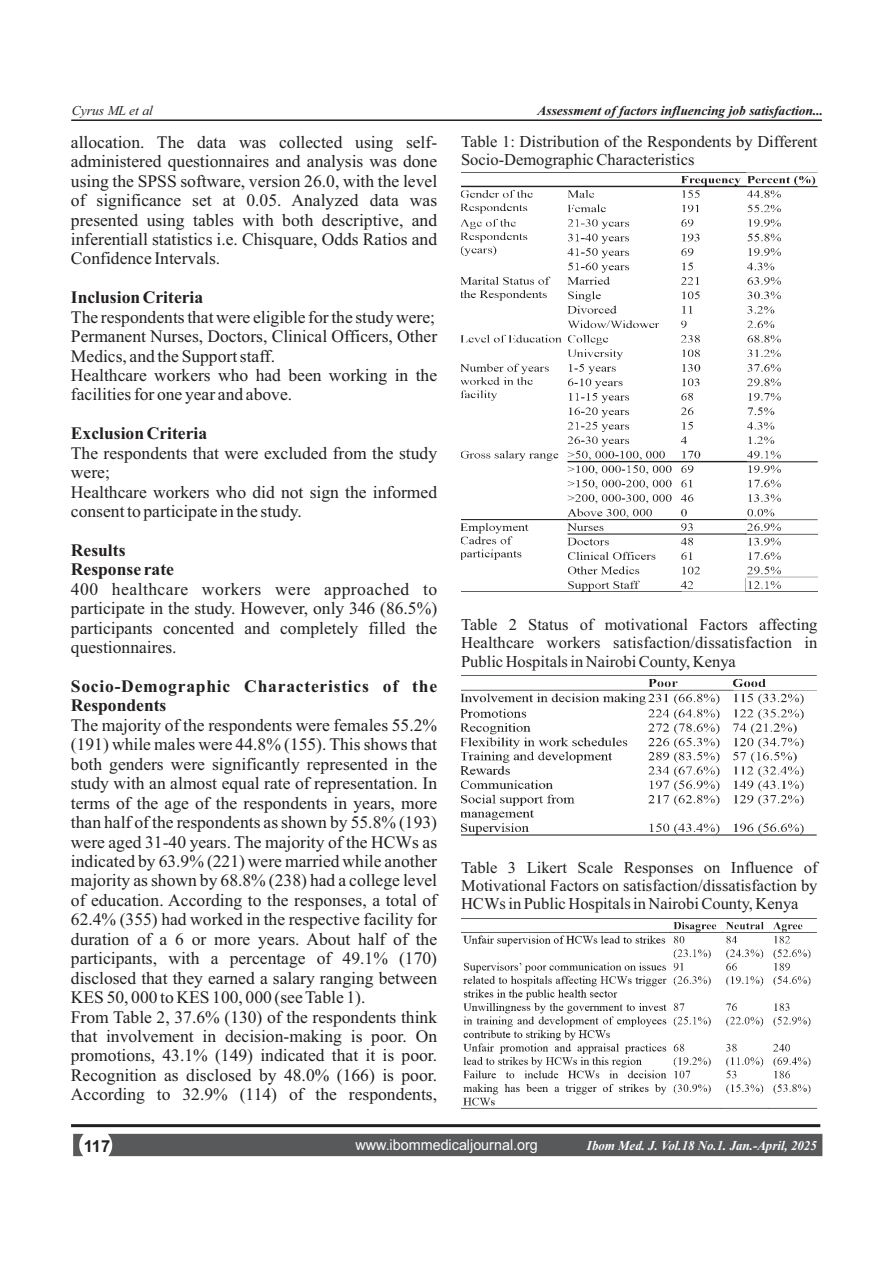
<style>
.page{position:relative;width:893px;height:1263px;background:#fff}
.page>*{position:absolute;margin:0;border:0;box-sizing:border-box;transform-origin:0 0}
.t1{font:17.55px/19.5px "Times New Roman";color:#231f20}
.t2{font:700 17.55px/19.5px "Times New Roman";color:#231f20}
.t3{font:700 17.55px/19.5px "Times New Roman";letter-spacing:.045em;color:#231f20}
.t4{font:16.5px/18.3px "Times New Roman";color:#231f20;text-align:justify}
.t5{font:700 16.5px "Arial";color:#231f20}
.t6{font:15px "Arial";color:#fff;scale:.96 1}
.t7{font:italic 700 13.5px "Times New Roman";color:#231f20}
.t8{font:italic 700 13.5px "Times New Roman";color:#fff;scale:.96 1}
.t9{font:italic 13.5px "Times New Roman";color:#231f20}
</style>
<div class="page">
<hr style="left:71px;top:119px;width:751px;height:2px;background:#231f20">
<img style="left:461px;top:176px;width:356px;height:415px">
<img style="left:461px;top:675px;width:356px;height:161px">
<img style="left:461px;top:918px;width:356px;height:190px">
<hr style="left:71px;top:1124px;width:749px;height:3px;background:#231f20">
<div style="left:73px;top:1134px;width:749px;height:22px;background:#58595b"></div>
<p class="t9" style="left:72px;top:106px;width:83px">Cyrus ML et al</p>
<p class="t7" style="left:537px;top:106px;width:287px">Assessment of factors influencing job satisfaction...</p>
<p class="t1" style="left:71px;top:134px;width:368px;text-align:justify">allocation. The data was collected using self&shy;administered questionnaires and analysis was done using the SPSS software, version 26.0, with the level of significance set at 0.05. Analyzed data was presented using tables with both descriptive, and inferentiall statistics i.e. Chisquare, Odds Ratios and Confidence Intervals.</p>
<p class="t2" style="left:71px;top:289px;width:134px">Inclusion Criteria</p>
<p class="t1" style="left:71px;top:309px;width:368px">The respondents that were eligible for the study were; Permanent Nurses, Doctors, Clinical Officers, Other Medics, and the Support staff.<br>Healthcare workers who had been working in the facilities for one year and above.</p>
<p class="t2" style="left:71px;top:426px;width:138px">Exclusion Criteria</p>
<p class="t1" style="left:71px;top:445px;width:368px">The respondents that were excluded from the study were;<br>Healthcare workers who did not sign the informed consent to participate in the study.</p>
<p class="t2" style="left:71px;top:542px;width:105px">Results<br>Response rate</p>
<p class="t1" style="left:71px;top:581px;width:368px;text-align:justify">400 healthcare workers were approached to participate in the study. However, only 346 (86.5%) participants concented and completely filled the questionnaires.</p>
<p class="t3" style="left:71px;top:678px;width:368px">Socio-Demographic Characteristics of the<br>Respondents</p>
<p class="t1" style="left:71px;top:717px;width:368px">The majority of the respondents were females 55.2% (191) while males were 44.8% (155). This shows that both genders were significantly represented in the study with an almost equal rate of representation. In terms of the age of the respondents in years, more than half of the respondents as shown by 55.8% (193) were aged 31-40 years. The majority of the HCWs as indicated by 63.9% (221) were married while another majority as shown by 68.8% (238) had a college level of education. According to the responses, a total of 62.4% (355) had worked in the respective facility for duration of a 6 or more years. About half of the participants, with a percentage of 49.1% (170) disclosed that they earned a salary ranging between KES 50, 000 to KES 100, 000 (see Table 1).<br>From Table 2, 37.6% (130) of the respondents think that involvement in decision-making is poor. On promotions, 43.1% (149) indicated that it is poor.<br>Recognition as disclosed by 48.0% (166) is poor.<br>According to 32.9% (114) of the respondents,</p>
<p class="t4" style="left:461px;top:134px;width:358px">Table 1: Distribution of the Respondents by Different<br>Socio-Demographic Characteristics</p>
<p class="t4" style="left:461px;top:617px;width:358px">Table 2 Status of motivational Factors affecting Healthcare workers satisfaction/dissatisfaction in Public Hospitals in Nairobi County, Kenya</p>
<p class="t4" style="left:461px;top:860px;width:358px">Table 3 Likert Scale Responses on Influence of Motivational Factors on satisfaction/dissatisfaction by HCWs in Public Hospitals in Nairobi County, Kenya</p>
<p class="t5" style="left:84px;top:1140px;width:28px">117</p>
<p class="t6" style="left:355px;top:1139px;width:192px">www.ibommedicaljournal.org</p>
<p class="t8" style="left:587px;top:1141px;width:241px">Ibom Med. J. Vol.18 No.1. Jan.-April, 2025</p>
</div>
